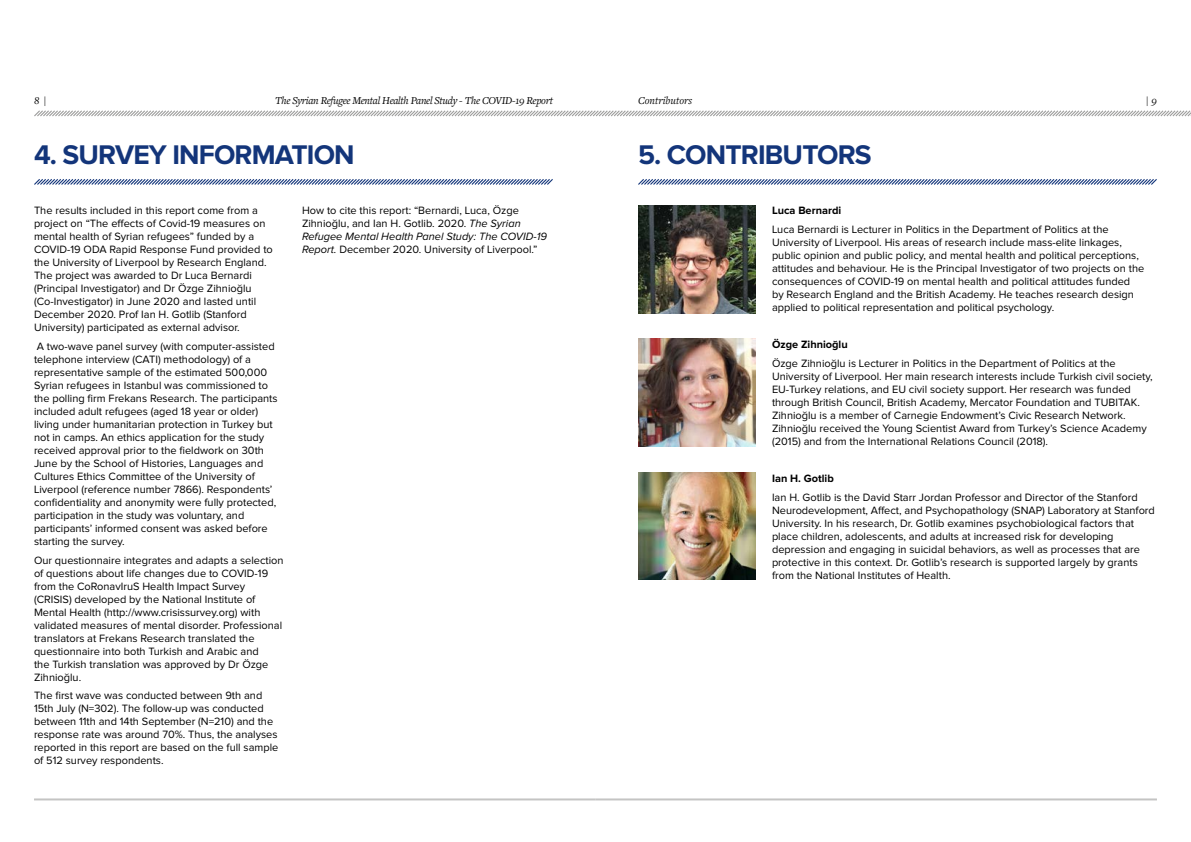
<style>
.page{position:relative;width:1191px;height:842px;background:#fff}
.page>*{position:absolute;margin:0;border:0;box-sizing:border-box;transform-origin:0 0}
.t1{font:700 28px "Proxima Nova";letter-spacing:-.03em;color:#13357a}
.t2{font:11px/13px "Proxima Nova";color:#000}
.t3{font:italic 11px "Freight Text Pro";letter-spacing:-.03em;color:#000}
.t4{font:700 11px "Proxima Nova";color:#000}
.t5{font:italic 11px "Freight Text Pro";color:#000}
.s1{font-style:italic}
</style>
<div class="page">
<hr style="left:595px;top:798px;width:562px;height:2px;background:#9d9d9c">
<svg style="left:34px;top:110px;width:1157px;height:7px"></svg>
<hr style="left:34px;top:798px;width:561px;height:2px;background:#9d9d9c">
<svg style="left:34px;top:179px;width:519px;height:6px;background:#93a3c2"></svg>
<svg style="left:638px;top:179px;width:519px;height:6px;background:#93a3c2"></svg>
<img style="left:638px;top:206px;width:117px;height:107px">
<img style="left:638px;top:339px;width:117px;height:108px">
<img style="left:638px;top:472px;width:117px;height:108px">
<p class="t3" style="left:34px;top:93px;width:14px">8 |</p>
<p class="t3" style="left:275px;top:93px;width:279px">The Syrian Refugee Mental Health Panel Study - The COVID-19 Report</p>
<p class="t5" style="left:638px;top:93px;width:56px">Contributors</p>
<p class="t3" style="left:1145px;top:93px;width:13px">| 9</p>
<h1 class="t1" style="left:34px;top:138px;width:322px">4. SURVEY INFORMATION</h1>
<h1 class="t1" style="left:638px;top:138px;width:235px">5. CONTRIBUTORS</h1>
<p class="t2" style="left:34px;top:205px;width:240px">The results included in this report come from a project on “The effects of Covid-19 measures on mental health of Syrian refugees” funded by a COVID-19 ODA Rapid Response Fund provided to the University of Liverpool by Research England.<br>The project was awarded to Dr Luca Bernardi (Principal Investigator) and Dr Özge Zihnioğlu (Co-Investigator) in June 2020 and lasted until December 2020. Prof Ian H. Gotlib (Stanford University) participated as external advisor.</p>
<p class="t2" style="left:34px;top:340px;width:245px">A two-wave panel survey (with computer-assisted telephone interview (CATI) methodology) of a representative sample of the estimated 500,000<br>Syrian refugees in Istanbul was commissioned to the polling firm Frekans Research. The participants included adult refugees (aged 18 year or older) living under humanitarian protection in Turkey but not in camps. An ethics application for the study received approval prior to the fieldwork on 30th June by the School of Histories, Languages and Cultures Ethics Committee of the University of Liverpool (reference number 7866). Respondents’ confidentiality and anonymity were fully protected, participation in the study was voluntary, and participants’ informed consent was asked before starting the survey.</p>
<p class="t2" style="left:34px;top:554px;width:251px">Our questionnaire integrates and adapts a selection of questions about life changes due to COVID-19 from the CoRonavIruS Health Impact Survey (CRISIS) developed by the National Institute of Mental Health (http://www.crisissurvey.org) with validated measures of mental disorder. Professional translators at Frekans Research translated the questionnaire into both Turkish and Arabic and<br>the Turkish translation was approved by Dr Özge Zihnioğlu.</p>
<p class="t2" style="left:34px;top:690px;width:246px">The first wave was conducted between 9th and 15th July (N=302). The follow-up was conducted between 11th and 14th September (N=210) and the response rate was around 70%. Thus, the analyses reported in this report are based on the full sample of 512 survey respondents.</p>
<p class="t2" style="left:302px;top:205px;width:247px">How to cite this report: “Bernardi, Luca, Özge Zihnioğlu, and Ian H. Gotlib. 2020. <span class="s1">The Syrian Refugee Mental Health Panel Study: The COVID-19<br>Report.</span> December 2020. University of Liverpool.”</p>
<p class="t4" style="left:772px;top:204px;width:71px">Luca Bernardi</p>
<p class="t2" style="left:772px;top:223px;width:374px">Luca Bernardi is Lecturer in Politics in the Department of Politics at the University of Liverpool. His areas of research include mass-elite linkages, public opinion and public policy, and mental health and political perceptions, attitudes and behaviour. He is the Principal Investigator of two projects on the consequences of COVID-19 on mental health and political attitudes funded by Research England and the British Academy. He teaches research design applied to political representation and political psychology.</p>
<p class="t4" style="left:772px;top:338px;width:77px">Özge Zihnioğlu</p>
<p class="t2" style="left:772px;top:357px;width:382px">Özge Zihnioğlu is Lecturer in Politics in the Department of Politics at the University of Liverpool. Her main research interests include Turkish civil society, EU-Turkey relations, and EU civil society support. Her research was funded through British Council, British Academy, Mercator Foundation and TUBITAK.<br>Zihnioğlu is a member of Carnegie Endowment’s Civic Research Network.<br>Zihnioğlu received the Young Scientist Award from Turkey’s Science Academy (2015) and from the International Relations Council (2018).</p>
<p class="t4" style="left:772px;top:472px;width:63px">Ian H. Gotlib</p>
<p class="t2" style="left:772px;top:491px;width:384px">Ian H. Gotlib is the David Starr Jordan Professor and Director of the Stanford Neurodevelopment, Affect, and Psychopathology (SNAP) Laboratory at Stanford University. In his research, Dr. Gotlib examines psychobiological factors that place children, adolescents, and adults at increased risk for developing depression and engaging in suicidal behaviors, as well as processes that are protective in this context. Dr. Gotlib’s research is supported largely by grants from the National Institutes of Health.</p>
</div>
